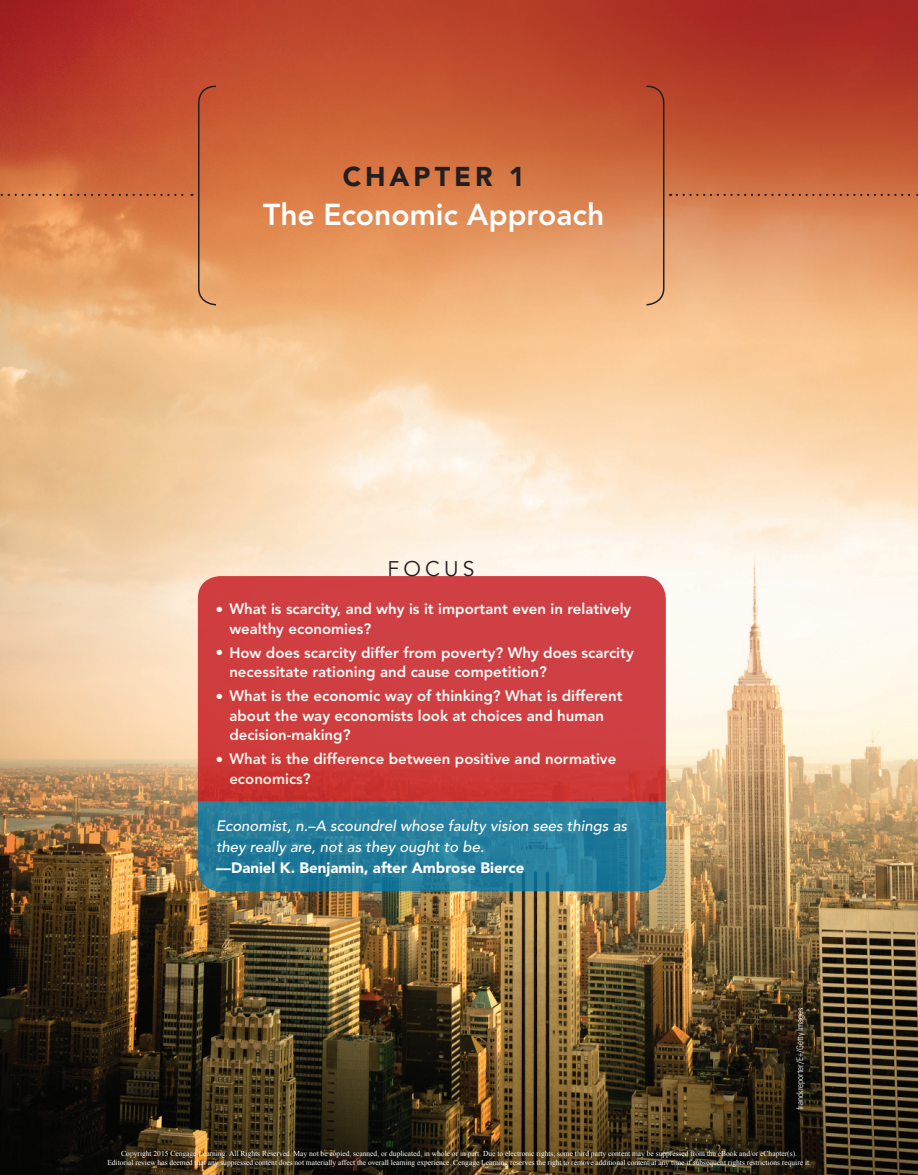
<style>
.page{position:relative;width:918px;height:1175px;background:#fff}
.page>*{position:absolute;margin:0;border:0;box-sizing:border-box;transform-origin:0 0}
.t1{font:800 30px "Avenir LT Std";color:#fff}
.t2{font:900 27px "Avenir LT Std";letter-spacing:.145em;color:#231f20}
.t3{font:21px "Avenir LT Std";letter-spacing:.2em;color:#231f20}
.t4{font:800 15px/19.5px "Avenir LT Std";color:#fff}
.t5{font:italic 500 15px/21px "Avenir LT Std";color:#fff}
.t6{font:300 condensed 9px "Univers LT Std";color:#fff}
.t7{font:7.5px/9px "Times New Roman";color:#fff;text-align:center}
.s1{font-weight:900;font-style:normal}
</style>
<div class="page">
<img style="left:0;top:0;width:918px;height:1174px">
<svg style="left:0;top:85px;width:217px;height:221px;background:#d27447"></svg>
<svg style="left:645px;top:85px;width:26px;height:221px;background:#ca7950"></svg>
<svg style="left:677px;top:194px;width:241px;height:2px"></svg>
<svg style="left:198px;top:576px;width:468px;height:225px;background:#ce3d3f"></svg>
<svg style="left:198px;top:802px;width:468px;height:89px;background:#257d9c"></svg>
<p class="t2" style="left:343px;top:160px;width:183px">Chapter 1</p>
<p class="t1" style="left:263px;top:197px;width:343px">The Economic Approach</p>
<p class="t3" style="left:388px;top:556px;width:88px">FOCUS</p>
<h3 class="t4" style="left:229px;top:599px;width:404px;text-indent:-13px">● What is scarcity, and why is it important even in relatively wealthy economies?</h3>
<h3 class="t4" style="left:229px;top:643px;width:406px;text-indent:-13px">● How does scarcity differ from poverty? Why does scarcity necessitate rationing and cause competition?</h3>
<h3 class="t4" style="left:229px;top:686px;width:395px;text-indent:-13px">● What is the economic way of thinking? What is different about the way economists look at choices and human decision-making?</h3>
<h3 class="t4" style="left:229px;top:749px;width:388px;text-indent:-13px">● What is the difference between positive and normative economics?</h3>
<p class="t5" style="left:216px;top:815px;width:413px">Economist, n.–A scoundrel whose faulty vision sees things as they really are, not as they ought to be.<br><span class="s1">––Daniel K. Benjamin, after ambrose Bierce</span></p>
<p class="t6" style="left:794px;top:1110px;width:105px;rotate:-90deg">franckreporter/E+/Getty Images</p>
<p class="t7" style="left:107px;top:1149px;width:705px">Copyright 2015 Cengage Learning. All Rights Reserved. May not be copied, scanned, or duplicated, in whole or in part. Due to electronic rights, some third party content may be suppressed from the eBook and/or eChapter(s).<br>Editorial review has deemed that any suppressed content does not materially affect the overall learning experience. Cengage Learning reserves the right to remove additional content at any time if subsequent rights restrictions require it.</p>
</div>
